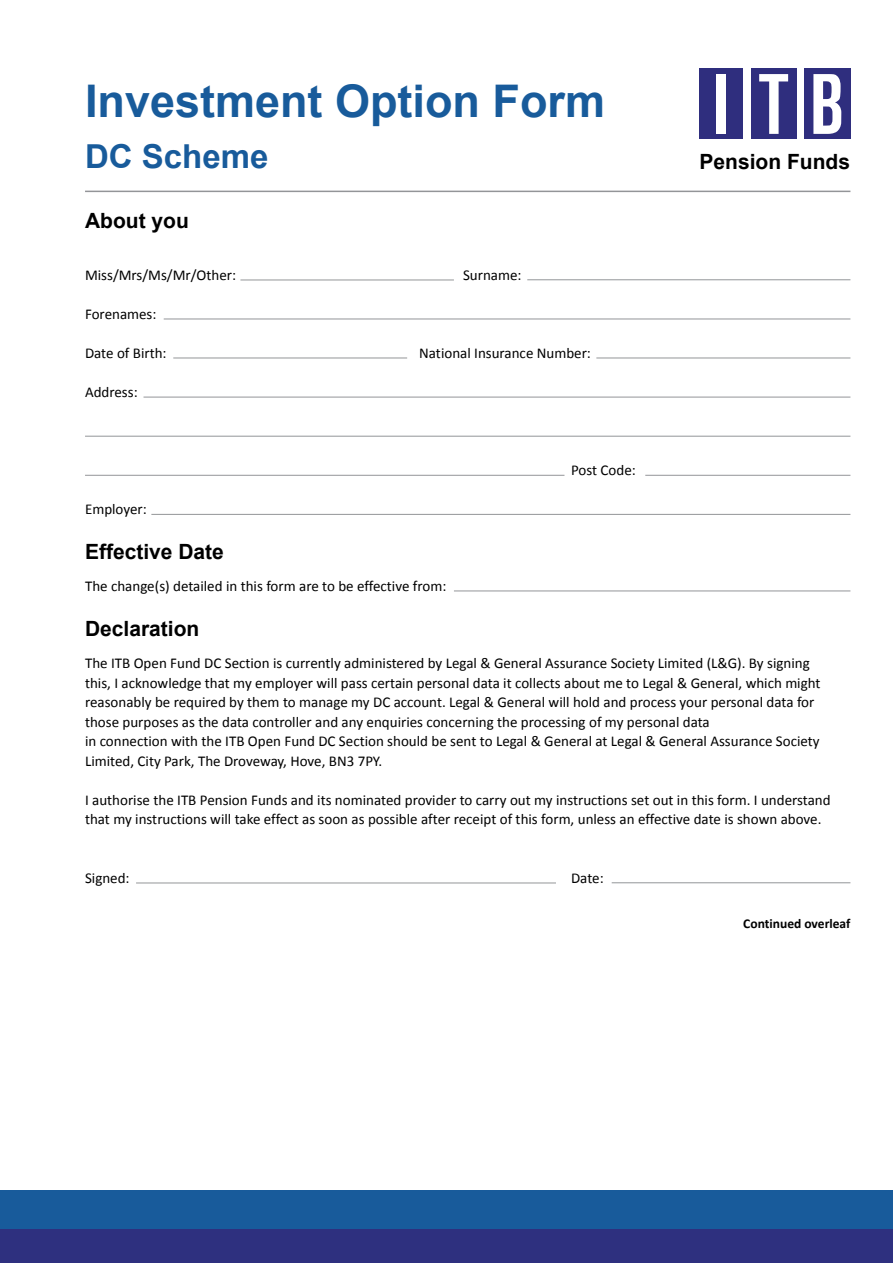
<style>
.page{position:relative;width:893px;height:1263px;background:#fff}
.page>*{position:absolute;margin:0;border:0;box-sizing:border-box;transform-origin:0 0}
.t1{font:700 45px "Arial";color:#185b9b}
.t2{font:700 33px "Arial";color:#185b9b}
.t3{font:700 21px "Arial";color:#000}
.t4{font:15px/19.5px "Calibri";color:#000}
.t5{font:700 13.5px "Calibri";color:#000}
</style>
<div class="page">
<div style="left:0;top:1229px;width:893px;height:34px;background:#2e307f"></div>
<div style="left:0;top:1191px;width:893px;height:38px;background:#185b9b"></div>
<hr style="left:85px;top:191px;width:765px;height:1px;background:#939598">
<div style="left:699px;top:69px;width:43px;height:70px;background:#2f2e7e"></div>
<div style="left:751px;top:69px;width:46px;height:70px;background:#2f2e7e"></div>
<div style="left:804px;top:69px;width:46px;height:70px;background:#2f2e7e"></div>
<div style="left:716px;top:74px;width:9px;height:60px;background:#fff"></div>
<svg style="left:759px;top:74px;width:29px;height:60px"></svg>
<svg style="left:813px;top:74px;width:28px;height:60px"></svg>
<hr style="left:240px;top:280px;width:214px;height:1px;background:#939598">
<hr style="left:164px;top:319px;width:686px;height:1px;background:#939598">
<hr style="left:596px;top:358px;width:254px;height:1px;background:#939598">
<hr style="left:173px;top:358px;width:234px;height:1px;background:#939598">
<hr style="left:151px;top:514px;width:699px;height:1px;background:#939598">
<hr style="left:144px;top:397px;width:706px;height:1px;background:#939598">
<hr style="left:85px;top:436px;width:765px;height:1px;background:#939598">
<hr style="left:85px;top:475px;width:479px;height:1px;background:#939598">
<hr style="left:645px;top:475px;width:205px;height:1px;background:#939598">
<hr style="left:527px;top:279px;width:323px;height:1px;background:#939598">
<hr style="left:454px;top:591px;width:396px;height:1px;background:#939598">
<hr style="left:136px;top:883px;width:420px;height:1px;background:#939598">
<hr style="left:612px;top:882px;width:238px;height:1px;background:#939598">
<h1 class="t1" style="left:85px;top:71px;width:522px">Investment Option Form</h1>
<h2 class="t2" style="left:85px;top:134px;width:185px">DC Scheme</h2>
<h3 class="t3" style="left:699px;top:148px;width:152px">Pension Funds</h3>
<h3 class="t3" style="left:85px;top:207px;width:105px">About you</h3>
<p class="t4" style="left:85px;top:265px;width:153px">Miss/Mrs/Ms/Mr/Other:</p>
<p class="t4" style="left:463px;top:265px;width:60px">Surname:</p>
<p class="t4" style="left:85px;top:304px;width:73px">Forenames:</p>
<p class="t4" style="left:85px;top:343px;width:83px">Date of Birth:</p>
<p class="t4" style="left:419px;top:343px;width:173px">National Insurance Number:</p>
<p class="t4" style="left:85px;top:382px;width:54px">Address:</p>
<p class="t4" style="left:571px;top:460px;width:66px">Post Code:</p>
<p class="t4" style="left:85px;top:499px;width:63px">Employer:</p>
<h3 class="t3" style="left:85px;top:537px;width:140px">Effective Date</h3>
<p class="t4" style="left:85px;top:576px;width:363px">The change(s) detailed in this form are to be effective from:</p>
<h3 class="t3" style="left:85px;top:615px;width:116px">Declaration</h3>
<p class="t4" style="left:85px;top:653px;width:737px">The ITB Open Fund DC Section is currently administered by Legal &amp; General Assurance Society Limited (L&amp;G). By signing this, I acknowledge that my employer will pass certain personal data it collects about me to Legal &amp; General, which might reasonably be required by them to manage my DC account. Legal &amp; General will hold and process your personal data for those purposes as the data controller and any enquiries concerning the processing of my personal data<br>in connection with the ITB Open Fund DC Section should be sent to Legal &amp; General at Legal &amp; General Assurance Society Limited, City Park, The Droveway, Hove, BN3 7PY.</p>
<p class="t4" style="left:85px;top:790px;width:747px">I authorise the ITB Pension Funds and its nominated provider to carry out my instructions set out in this form. I understand that my instructions will take effect as soon as possible after receipt of this form, unless an effective date is shown above.</p>
<p class="t4" style="left:85px;top:868px;width:46px">Signed:</p>
<p class="t4" style="left:571px;top:868px;width:34px">Date:</p>
<p class="t5" style="left:743px;top:915px;width:109px">Continued overleaf</p>
</div>
